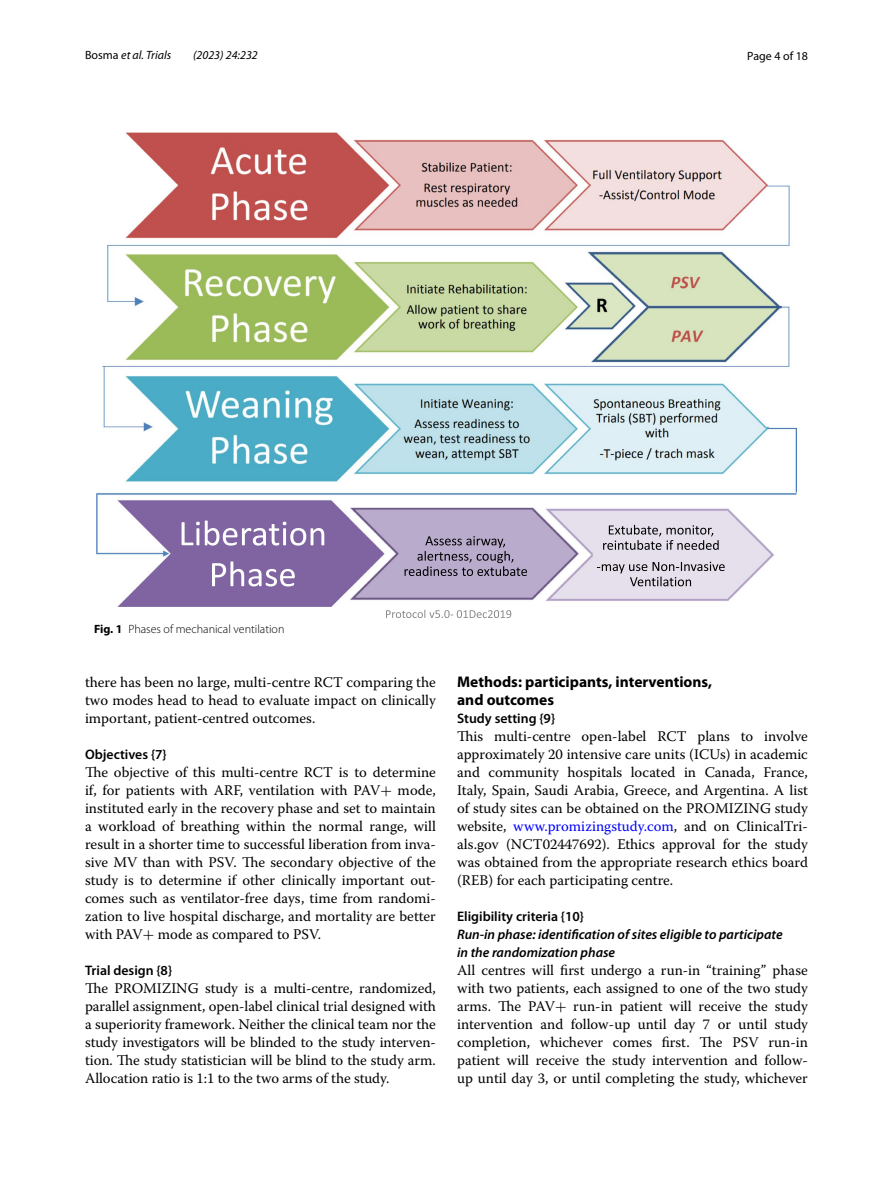
<style>
.page{position:relative;width:893px;height:1187px;background:#fff}
.page>*{position:absolute;margin:0;border:0;box-sizing:border-box;transform-origin:0 0}
.t1{font:700 15.45px/18px "Myriad Pro";color:#000}
.t2{font:14.7px/18px "Warnock Pro";color:#000;text-align:justify}
.t3{font:italic 600 13.8px/18px "Myriad Pro";color:#000}
.t4{font:600 13.8px "Myriad Pro";color:#000}
.t5{font:300 12px "Myriad Pro";color:#000}
.t6{font:italic 12px "Myriad Pro";color:#000}
.t7{font:12px "Myriad Pro";color:#000}
.s1{font-style:normal}
.s2{font-weight:700}
.s3{font-family:"MTSY"}
.s4{color:#00f}
</style>
<div class="page">
<img style="left:96px;top:133px;width:701px;height:473px">
<svg style="left:386px;top:609px;width:125px;height:9px"></svg>
<svg style="left:182px;top:520px;width:142px;height:25px"></svg>
<svg style="left:212px;top:561px;width:83px;height:25px"></svg>
<svg style="left:405px;top:536px;width:122px;height:40px;background:#9b90ac"></svg>
<svg style="left:603px;top:525px;width:116px;height:25px;background:#b8b3bc"></svg>
<svg style="left:597px;top:561px;width:128px;height:25px;background:#c4bec9"></svg>
<p class="t6" style="left:85px;top:48px;width:88px"><span class="s1">Bosma</span> et al. Trials</p>
<p class="t6" style="left:193px;top:48px;width:66px">(2023) 24:232</p>
<p class="t7" style="left:747px;top:48px;width:62px">Page 4 of 18</p>
<p class="t5" style="left:94px;top:622px;width:192px"><span class="s2">Fig. 1</span> Phases of mechanical ventilation</p>
<p class="t2" style="left:85px;top:672px;width:352px">there has been no large, multi-centre RCT comparing the two modes head to head to evaluate impact on clinically important, patient-centred outcomes.</p>
<p class="t4" style="left:85px;top:745px;width:83px">Objectives {7}</p>
<p class="t2" style="left:85px;top:762px;width:352px">The objective of this multi-centre RCT is to determine if, for patients with ARF, ventilation with PAV<span class="s3">+</span> mode, instituted early in the recovery phase and set to maintain a workload of breathing within the normal range, will result in a shorter time to successful liberation from inva&shy;sive MV than with PSV. The secondary objective of the study is to determine if other clinically important out&shy;comes such as ventilator-free days, time from randomi&shy;zation to live hospital discharge, and mortality are better with PAV<span class="s3">+</span> mode as compared to PSV.</p>
<p class="t4" style="left:85px;top:961px;width:89px">Trial design {8}</p>
<p class="t2" style="left:85px;top:978px;width:352px">The PROMIZING study is a multi-centre, randomized, parallel assignment, open-label clinical trial designed with a superiority framework. Neither the clinical team nor the study investigators will be blinded to the study interven&shy;tion. The study statistician will be blind to the study arm.<br>Allocation ratio is 1:1 to the two arms of the study.</p>
<p class="t1" style="left:457px;top:672px;width:257px">Methods: participants, interventions, and outcomes</p>
<p class="t4" style="left:457px;top:709px;width:100px">Study setting {9}</p>
<p class="t2" style="left:457px;top:727px;width:352px">This multi-centre open-label RCT plans to involve approximately 20 intensive care units (ICUs) in academic and community hospitals located in Canada, France, Italy, Spain, Saudi Arabia, Greece, and Argentina. A list of study sites can be obtained on the PROMIZING study website, <span class="s4">www.promizingstudy.com</span>, and on ClinicalTri&shy;als.gov (NCT02447692). Ethics approval for the study was obtained from the appropriate research ethics board (REB) for each participating centre.</p>
<p class="t4" style="left:457px;top:907px;width:128px">Eligibility criteria {10}</p>
<p class="t3" style="left:457px;top:925px;width:327px">Run‑in phase: identification of sites eligible to participate in the randomization phase</p>
<p class="t2" style="left:457px;top:961px;width:352px">All centres will first undergo a run-in “training” phase with two patients, each assigned to one of the two study arms. The PAV<span class="s3">+</span> run-in patient will receive the study intervention and follow-up until day 7 or until study completion, whichever comes first. The PSV run-in patient will receive the study intervention and follow&shy;up until day 3, or until completing the study, whichever</p>
</div>
